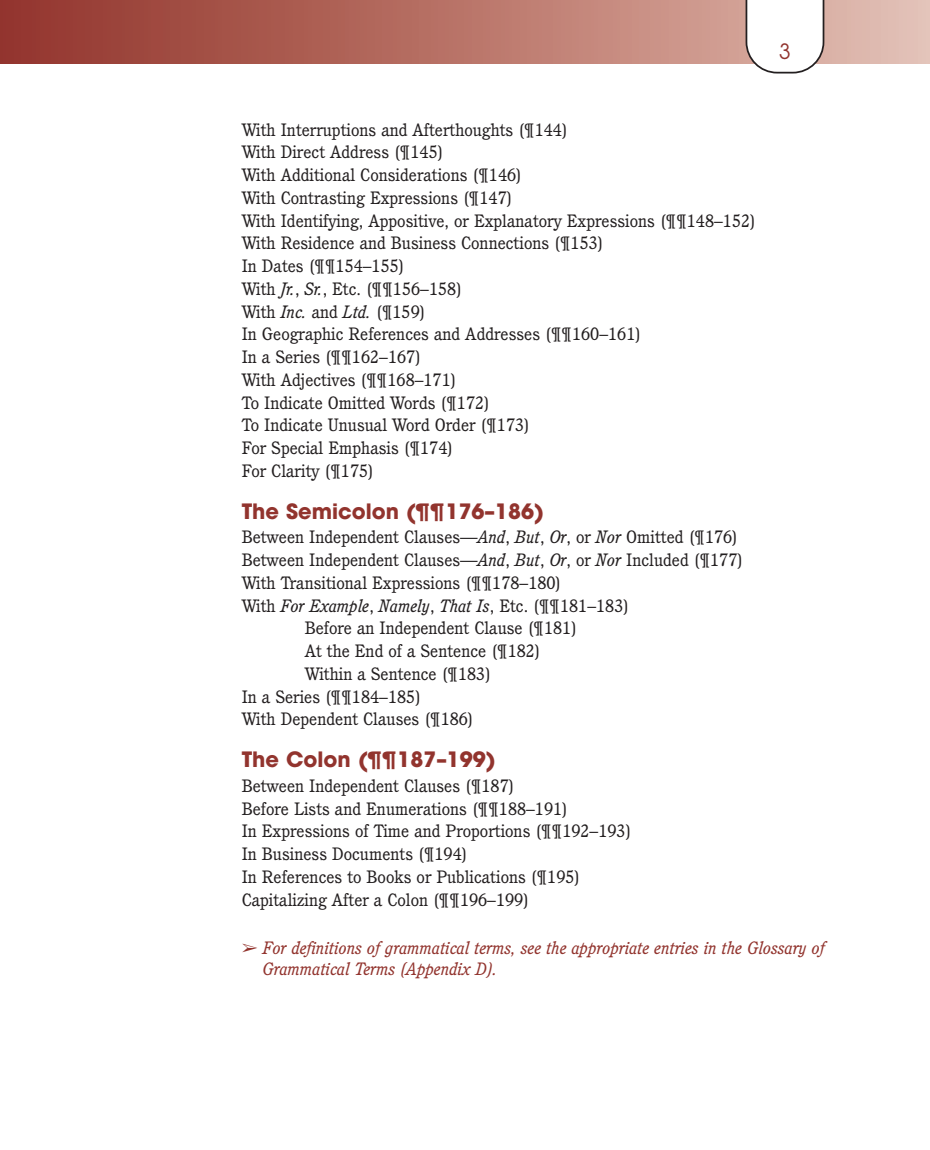
<style>
.page{position:relative;width:930px;height:1150px;background:#fff}
.page>*{position:absolute;margin:0;border:0;box-sizing:border-box;transform-origin:0 0}
.t1{font:700 21px "Avant Garde";color:#92342e}
.t2{font:21px "Avant Garde";color:#92342e}
.t3{font:17.5px/22.8px "Cushing";color:#231f20}
.t4{font:italic 17.5px/21px "Cushing";color:#92342e}
.s1{font-style:italic}
</style>
<div class="page">
<svg style="left:0;top:0;width:929px;height:74px"></svg>
<p class="t2" style="left:778px;top:43px;width:13px">3</p>
<p class="t3" style="left:242px;top:120px;width:515px">With Interruptions and Afterthoughts (¶144)<br>With Direct Address (¶145)<br>With Additional Considerations (¶146)<br>With Contrasting Expressions (¶147)<br>With Identifying, Appositive, or Explanatory Expressions (¶¶148–152)<br>With Residence and Business Connections (¶153)<br>In Dates (¶¶154–155)<br>With <span class="s1">Jr.</span>, <span class="s1">Sr.</span>, Etc. (¶¶156–158)<br>With <span class="s1">Inc.</span> and <span class="s1">Ltd.</span> (¶159)<br>In Geographic References and Addresses (¶¶160–161)<br>In a Series (¶¶162–167)<br>With Adjectives (¶¶168–171)<br>To Indicate Omitted Words (¶172)<br>To Indicate Unusual Word Order (¶173)<br>For Special Emphasis (¶174)<br>For Clarity (¶175)</p>
<p class="t1" style="left:242px;top:503px;width:304px">The Semicolon (¶¶176–186)</p>
<p class="t3" style="left:242px;top:527px;width:498px">Between Independent Clauses—<span class="s1">And</span>, <span class="s1">But</span>, <span class="s1">Or</span>, or <span class="s1">Nor</span> Omitted (¶176)</p>
<p class="t3" style="left:242px;top:550px;width:503px">Between Independent Clauses—<span class="s1">And</span>, <span class="s1">But</span>, <span class="s1">Or</span>, or <span class="s1">Nor</span> Included (¶177)</p>
<p class="t3" style="left:242px;top:573px;width:321px">With Transitional Expressions (¶¶178–180)</p>
<p class="t3" style="left:242px;top:596px;width:389px">With <span class="s1">For Example</span>, <span class="s1">Namely</span>, <span class="s1">That Is</span>, Etc. (¶¶181–183)</p>
<p class="t3" style="left:304px;top:618px;width:274px">Before an Independent Clause (¶181)</p>
<p class="t3" style="left:304px;top:641px;width:237px">At the End of a Sentence (¶182)</p>
<p class="t3" style="left:304px;top:664px;width:188px">Within a Sentence (¶183)</p>
<p class="t3" style="left:242px;top:687px;width:181px">In a Series (¶¶184–185)</p>
<p class="t3" style="left:242px;top:709px;width:233px">With Dependent Clauses (¶186)</p>
<p class="t1" style="left:242px;top:752px;width:255px">The Colon (¶¶187–199)</p>
<p class="t3" style="left:242px;top:776px;width:391px">Between Independent Clauses (¶187)<br>Before Lists and Enumerations (¶¶188–191)<br>In Expressions of Time and Proportions (¶¶192–193)<br>In Business Documents (¶194)<br>In References to Books or Publications (¶195)<br>Capitalizing After a Colon (¶¶196–199)</p>
<p class="t4" style="left:262px;top:938px;width:563px;text-indent:-21px">➢ For definitions of grammatical terms, see the appropriate entries in the Glossary of<br>Grammatical Terms (Appendix D).</p>
</div>
